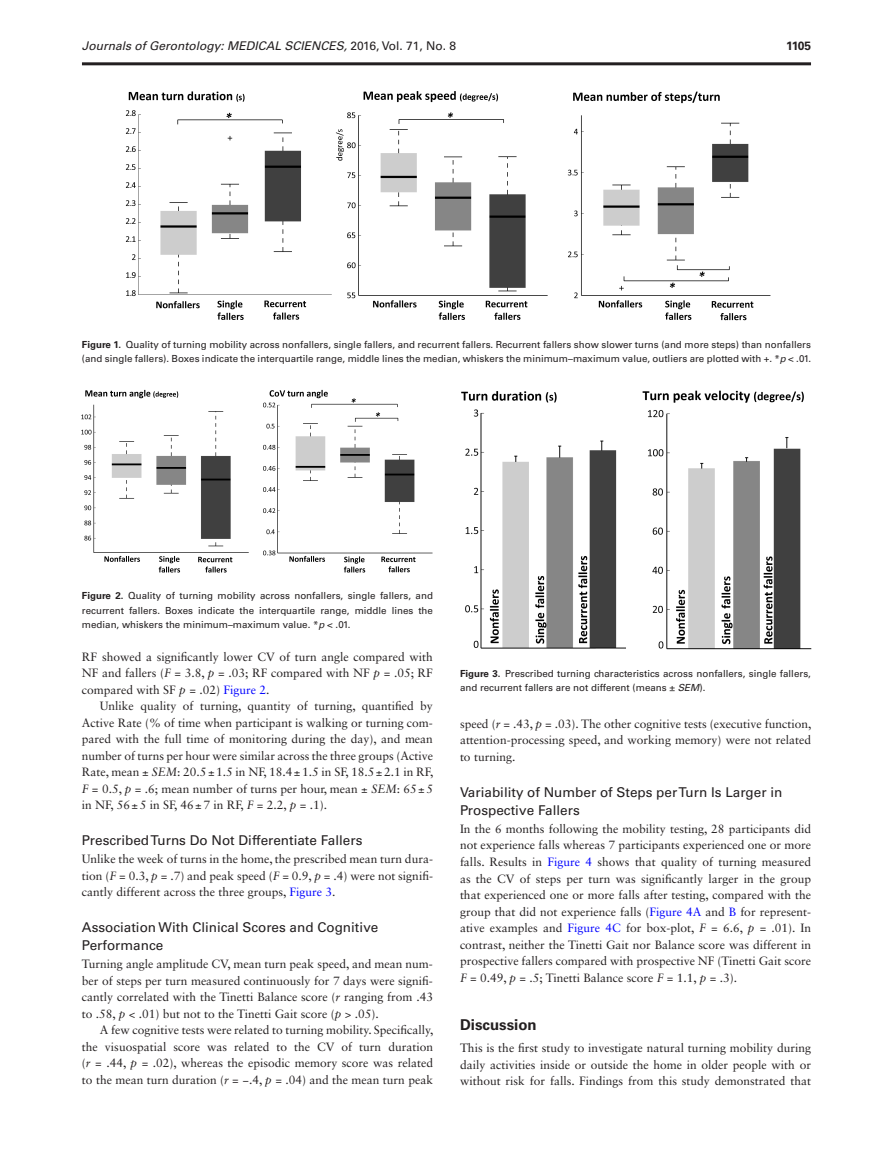
<style>
.page{position:relative;width:893px;height:1174px;background:#fff}
.page>*{position:absolute;margin:0;border:0;box-sizing:border-box;transform-origin:0 0}
.t1{font:700 15px "Univers LT Std";color:#231f20}
.t2{font:13.5px/18px "Univers LT Std";color:#231f20}
.t3{font:12px/16.5px "Sabon LT Std";color:#231f20;text-align:justify}
.t4{font:italic 12px "Univers LT Std";color:#231f20}
.t5{font:700 12px "Univers LT Std";color:#231f20}
.t6{font:9.75px/14.2px "Univers LT Std";color:#231f20}
.s1{font-style:normal}
.s2{font-weight:700}
.s3{font-style:italic}
.s4{color:#00f}
</style>
<div class="page">
<img style="left:125px;top:91px;width:645px;height:230px">
<img style="left:82px;top:389px;width:351px;height:183px">
<img style="left:461px;top:390px;width:350px;height:260px">
<hr style="left:82px;top:62px;width:729px;height:3px;background:#231f20">
<p class="t4" style="left:82px;top:39px;width:376px">Journals of Gerontology: MEDICAL SCIENCES, <span class="s1">2016, Vol. 71, No. 8</span></p>
<p class="t5" style="left:786px;top:39px;width:26px">1105</p>
<p class="t6" style="left:82px;top:337px;width:731px"><span class="s2">Figure 1.</span> Quality of turning mobility across nonfallers, single fallers, and recurrent fallers. Recurrent fallers show slower turns (and more steps) than nonfallers (and single fallers). Boxes indicate the interquartile range, middle lines the median, whiskers the minimum–maximum value, outliers are plotted with +. *<span class="s3">p</span> &lt; .01.</p>
<p class="t6" style="left:82px;top:589px;width:353px;text-align:justify"><span class="s2">Figure 2.</span> Quality of turning mobility across nonfallers, single fallers, and recurrent fallers. Boxes indicate the interquartile range, middle lines the median, whiskers the minimum–maximum value. *<span class="s3">p</span> &lt; .01.</p>
<p class="t3" style="left:82px;top:648px;width:353px">RF showed a significantly lower CV of turn angle compared with NF and fallers (<span class="s3">F</span> = 3.8, <span class="s3">p</span> = .03; RF compared with NF <span class="s3">p</span> = .05; RF compared with SF <span class="s3">p</span> = .02) <span class="s4">Figure 2</span>.</p>
<p class="t3" style="left:82px;top:697px;width:353px;text-indent:18px">Unlike quality of turning, quantity of turning, quantified by Active Rate (% of time when participant is walking or turning com&shy;pared with the full time of monitoring during the day), and mean number of turns per hour were similar across the three groups (Active Rate, mean ± <span class="s3">SEM</span>: 20.5±1.5 in NF, 18.4±1.5 in SF, 18.5±2.1 in RF, <span class="s3">F</span> = 0.5, <span class="s3">p</span> = .6; mean number of turns per hour, mean ± <span class="s3">SEM</span>: 65±5 in NF, 56±5 in SF, 46±7 in RF, <span class="s3">F</span> = 2.2, <span class="s3">p</span> = .1).</p>
<p class="t2" style="left:82px;top:831px;width:282px">Prescribed Turns Do Not Differentiate Fallers</p>
<p class="t3" style="left:82px;top:850px;width:353px">Unlike the week of turns in the home, the prescribed mean turn dura&shy;tion (<span class="s3">F</span> = 0.3, <span class="s3">p</span> = .7) and peak speed (<span class="s3">F</span> = 0.9, <span class="s3">p</span> = .4) were not signifi&shy;cantly different across the three groups, <span class="s4">Figure 3</span>.</p>
<p class="t2" style="left:82px;top:918px;width:298px">Association With Clinical Scores and Cognitive<br>Performance</p>
<p class="t3" style="left:82px;top:955px;width:353px">Turning angle amplitude CV, mean turn peak speed, and mean num&shy;ber of steps per turn measured continuously for 7 days were signifi&shy;cantly correlated with the Tinetti Balance score (<span class="s3">r</span> ranging from .43 to .58, <span class="s3">p</span> &lt; .01) but not to the Tinetti Gait score (<span class="s3">p</span> &gt; .05).</p>
<p class="t3" style="left:82px;top:1021px;width:353px;text-indent:18px">A few cognitive tests were related to turning mobility. Specifically, the visuospatial score was related to the CV of turn duration (<span class="s3">r</span> = .44, <span class="s3">p</span> = .02), whereas the episodic memory score was related to the mean turn duration (<span class="s3">r</span> = −.4, <span class="s3">p</span> = .04) and the mean turn peak</p>
<p class="t6" style="left:460px;top:666px;width:352px"><span class="s2">Figure 3.</span> Prescribed turning characteristics across nonfallers, single fallers, and recurrent fallers are not different (means ± <span class="s3">SEM</span>).</p>
<p class="t3" style="left:460px;top:715px;width:353px">speed (<span class="s3">r</span> = .43, <span class="s3">p</span> = .03). The other cognitive tests (executive function, attention-processing speed, and working memory) were not related to turning.</p>
<p class="t2" style="left:460px;top:783px;width:324px">Variability of Number of Steps per Turn Is Larger in<br>Prospective Fallers</p>
<p class="t3" style="left:460px;top:820px;width:353px">In the 6 months following the mobility testing, 28 participants did not experience falls whereas 7 participants experienced one or more falls. Results in <span class="s4">Figure 4</span> shows that quality of turning measured as the CV of steps per turn was significantly larger in the group that experienced one or more falls after testing, compared with the group that did not experience falls (<span class="s4">Figure 4A</span> and <span class="s4">B</span> for represent&shy;ative examples and <span class="s4">Figure 4C</span> for box-plot, <span class="s3">F</span> = 6.6, <span class="s3">p</span> = .01). In contrast, neither the Tinetti Gait nor Balance score was different in prospective fallers compared with prospective NF (Tinetti Gait score <span class="s3">F</span> = 0.49, <span class="s3">p</span> = .5; Tinetti Balance score <span class="s3">F</span> = 1.1, <span class="s3">p</span> = .3).</p>
<p class="t1" style="left:460px;top:1015px;width:78px">Discussion</p>
<p class="t3" style="left:460px;top:1039px;width:353px">This is the first study to investigate natural turning mobility during daily activities inside or outside the home in older people with or without risk for falls. Findings from this study demonstrated that</p>
</div>
